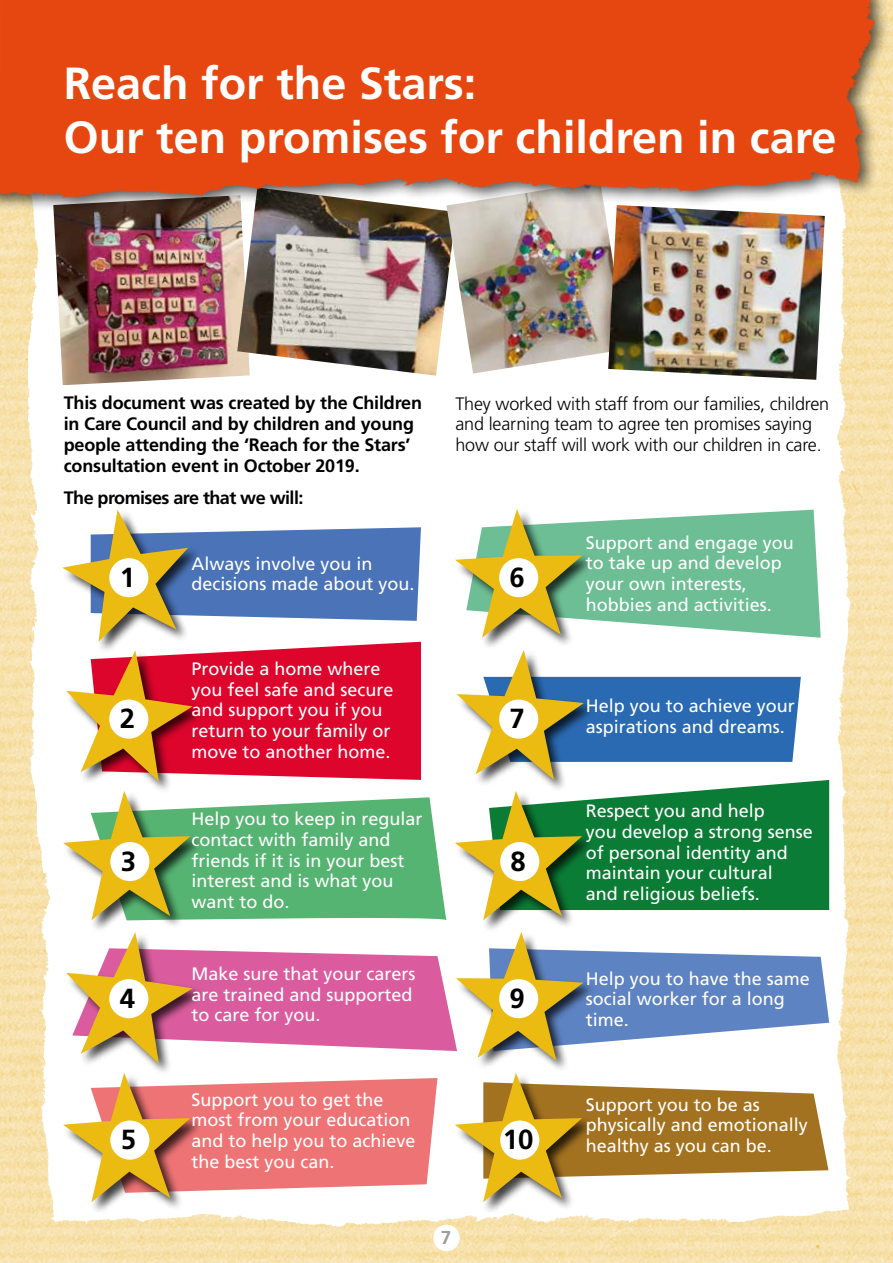
<style>
.page{position:relative;width:893px;height:1263px;background:#fff}
.page>*{position:absolute;margin:0;border:0;box-sizing:border-box;transform-origin:0 0}
.t1{font:700 45px/54px "Frutiger";color:#fff}
.t2{font:700 27.6px "Frutiger";color:#000}
.t3{font:700 18.75px "Frutiger";color:#9d9d9c}
.t4{font:18px/20.7px "Frutiger";color:#fff}
.t5{font:700 18px/20.7px "Frutiger";letter-spacing:-.01em;color:#000}
.t6{font:300 18px/20.7px "Frutiger";letter-spacing:-.01em;color:#000}
.t7{font:700 18px "Frutiger";letter-spacing:-.03em;color:#000}
</style>
<div class="page">
<img style="left:0;top:0;width:893px;height:1263px">
<img style="left:29px;top:218px;width:827px;height:1008px">
<svg style="left:595px;top:510px;width:226px;height:128px;background:#7fc6a2"></svg>
<svg style="left:203px;top:797px;width:243px;height:128px;background:#6abd83"></svg>
<div style="left:201px;top:642px;width:220px;height:138px;background:#dd052b"></div>
<img style="left:53px;top:218px;width:197px;height:167px">
<img style="left:237px;top:218px;width:219px;height:158px">
<img style="left:446px;top:218px;width:162px;height:155px">
<img style="left:608px;top:218px;width:217px;height:162px">
<img style="left:0;top:0;width:878px;height:218px">
<div style="left:62px;top:509px;width:139px;height:146px;background:#000;opacity:.75"></div>
<svg style="left:62px;top:510px;width:359px;height:132px"></svg>
<div style="left:65px;top:649px;width:140px;height:146px;background:#000;opacity:.75"></div>
<svg style="left:66px;top:650px;width:127px;height:132px"></svg>
<div style="left:63px;top:790px;width:140px;height:143px;background:#000;opacity:.75"></div>
<svg style="left:63px;top:791px;width:127px;height:129px"></svg>
<div style="left:65px;top:931px;width:140px;height:146px;background:#000;opacity:.75"></div>
<div style="left:63px;top:1072px;width:140px;height:143px;background:#000;opacity:.75"></div>
<svg style="left:63px;top:1073px;width:374px;height:129px"></svg>
<div style="left:454px;top:508px;width:141px;height:143px;background:#000;opacity:.75"></div>
<svg style="left:455px;top:509px;width:127px;height:129px"></svg>
<div style="left:454px;top:790px;width:141px;height:143px;background:#000;opacity:.75"></div>
<svg style="left:455px;top:650px;width:374px;height:270px"></svg>
<div style="left:455px;top:931px;width:141px;height:143px;background:#000;opacity:.75"></div>
<svg style="left:66px;top:932px;width:763px;height:131px"></svg>
<div style="left:454px;top:1072px;width:141px;height:143px;background:#000;opacity:.75"></div>
<svg style="left:455px;top:1073px;width:373px;height:129px"></svg>
<div style="left:109px;top:558px;width:39px;height:39px;background:#fff;border-radius:50%"></div>
<div style="left:499px;top:558px;width:39px;height:39px;background:#fff;border-radius:50%"></div>
<div style="left:109px;top:699px;width:39px;height:40px;background:#fff;border-radius:50%"></div>
<div style="left:499px;top:699px;width:39px;height:40px;background:#fff;border-radius:50%"></div>
<div style="left:110px;top:842px;width:39px;height:39px;background:#fff;border-radius:50%"></div>
<div style="left:500px;top:842px;width:39px;height:39px;background:#fff;border-radius:50%"></div>
<div style="left:109px;top:979px;width:39px;height:39px;background:#fff;border-radius:50%"></div>
<div style="left:499px;top:979px;width:39px;height:39px;background:#fff;border-radius:50%"></div>
<div style="left:110px;top:1120px;width:39px;height:40px;background:#fff;border-radius:50%"></div>
<div style="left:500px;top:1120px;width:39px;height:40px;background:#fff;border-radius:50%"></div>
<div style="left:433px;top:1224px;width:27px;height:27px;background:#fff;border-radius:50%"></div>
<h1 class="t1" style="left:64px;top:56px;width:774px">Reach for the Stars:<br>Our ten promises for children in care</h1>
<p class="t5" style="left:64px;top:393px;width:360px">This document was created by the Children in Care Council and by children and young people attending the ‘Reach for the Stars’ consultation event in October 2019.</p>
<p class="t6" style="left:455px;top:393px;width:375px">They worked with staff from our families, children and learning team to agree ten promises saying how our staff will work with our children in care.</p>
<p class="t7" style="left:64px;top:487px;width:241px">The promises are that we will:</p>
<p class="t4" style="left:191px;top:553px;width:225px">Always involve you in decisions made about you.</p>
<h2 class="t2" style="left:120px;top:561px;width:17px">1</h2>
<h2 class="t2" style="left:510px;top:561px;width:17px">6</h2>
<p class="t4" style="left:191px;top:658px;width:204px">Provide a home where you feel safe and secure and support you if you return to your family or move to another home.</p>
<h2 class="t2" style="left:120px;top:702px;width:17px">2</h2>
<h2 class="t2" style="left:510px;top:702px;width:17px">7</h2>
<p class="t4" style="left:191px;top:808px;width:233px">Help you to keep in regular contact with family and friends if it is in your best interest and is what you want to do.</p>
<h2 class="t2" style="left:121px;top:845px;width:17px">3</h2>
<h2 class="t2" style="left:511px;top:845px;width:17px">8</h2>
<p class="t4" style="left:191px;top:963px;width:226px">Make sure that your carers are trained and supported to care for you.</p>
<h2 class="t2" style="left:120px;top:982px;width:17px">4</h2>
<h2 class="t2" style="left:510px;top:982px;width:17px">9</h2>
<p class="t4" style="left:191px;top:1089px;width:226px">Support you to get the most from your education and to help you to achieve the best you can.</p>
<h2 class="t2" style="left:121px;top:1123px;width:17px">5</h2>
<h2 class="t2" style="left:503px;top:1123px;width:32px">10</h2>
<p class="t3" style="left:441px;top:1226px;width:12px">7</p>
<p class="t4" style="left:586px;top:532px;width:210px">Support and engage you to take up and develop your own interests, hobbies and activities.</p>
<p class="t4" style="left:586px;top:695px;width:211px">Help you to achieve your aspirations and dreams.</p>
<p class="t4" style="left:586px;top:800px;width:229px">Respect you and help<br>you develop a strong sense of personal identity and maintain your cultural<br>and religious beliefs.</p>
<p class="t4" style="left:586px;top:968px;width:226px">Help you to have the same social worker for a long time.</p>
<p class="t4" style="left:586px;top:1094px;width:224px">Support you to be as physically and emotionally healthy as you can be.</p>
</div>
